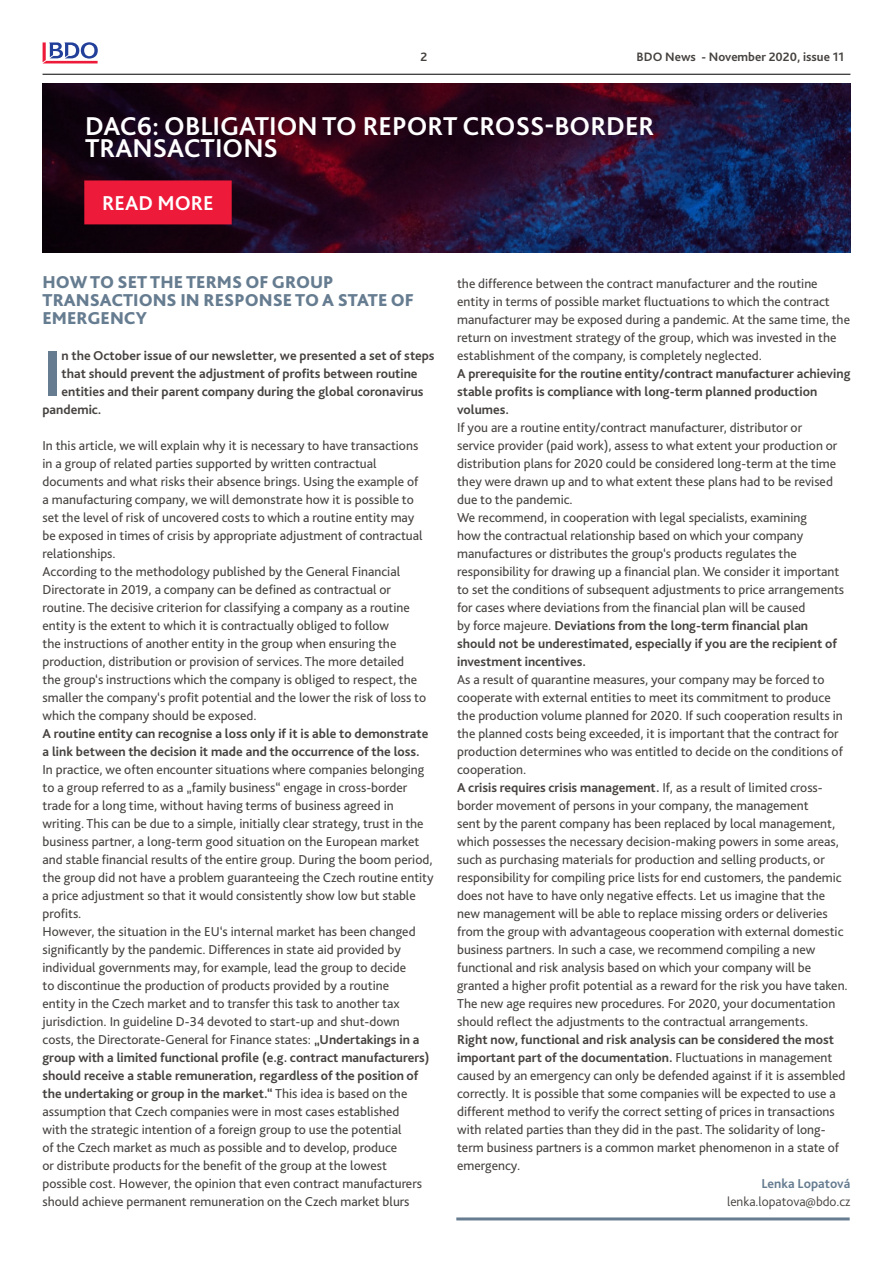
<style>
.page{position:relative;width:893px;height:1263px;background:#fff}
.page>*{position:absolute;margin:0;border:0;box-sizing:border-box;transform-origin:0 0}
.Body_copy{font:700 68.1px "Bliss Pro";color:#667c90}
.Subheading_level_1{font:700 27px/22.5px "Bliss Pro";color:#fff}
.Subheading_level_2{font:700 21px "Bliss Pro";color:#fff}
.Body_copy-2{font:800 18px/18px "Bliss Pro";color:#667c90}
.Body_copy-3{font:13.5px/18px "Bliss Pro";color:#464240}
.Body_copy-4{font:700 13.5px/18px "Bliss Pro";color:#464240}
.Body_copy-5{font:300 13.5px "Bliss Pro";color:#464240}
.Body_copy-6{font:700 13.5px "Bliss Pro";color:#667c90}
.t1{font:700 12.75px "Bliss Pro";color:#464240}
.s1{font-weight:700}
</style>
<div class="page">
<hr style="left:43px;top:74px;width:807px;height:1px;background:#000">
<svg style="left:43px;top:42px;width:55px;height:21px"></svg>
<img style="left:43px;top:84px;width:807px;height:168px">
<div style="left:85px;top:181px;width:146px;height:43px;background:#ed1a3a"></div>
<div style="left:84px;top:180px;width:148px;height:44px;border:2px solid #ed1a3a"></div>
<hr style="left:456px;top:1217px;width:394px;height:3px;background:#667c90">
<p class="t1" style="left:421px;top:49px;width:8px">2</p>
<p class="t1" style="left:637px;top:49px;width:209px">BDO News - November 2020, issue 11</p>
<p class="Subheading_level_1" style="left:85px;top:114px;width:571px">DAC6: OBLIGATION TO REPORT CROSS-BORDER<br>TRANSACTIONS</p>
<p class="Subheading_level_2" style="left:102px;top:190px;width:113px">READ MORE</p>
<p class="Body_copy-2" style="left:43px;top:273px;width:373px">HOW TO SET THE TERMS OF GROUP<br>TRANSACTIONS IN RESPONSE TO A STATE OF<br>EMERGENCY</p>
<p class="Body_copy" style="left:43px;top:331px;width:21px">I</p>
<p class="Body_copy-4" style="left:62px;top:346px;width:375px">n the October issue of our newsletter, we presented a set of steps</p>
<p class="Body_copy-4" style="left:62px;top:364px;width:357px">that should prevent the adjustment of profits between routine</p>
<p class="Body_copy-4" style="left:62px;top:382px;width:363px">entities and their parent company during the global coronavirus</p>
<p class="Body_copy-4" style="left:43px;top:400px;width:60px">pandemic.</p>
<p class="Body_copy-3" style="left:43px;top:436px;width:382px">In this article, we will explain why it is necessary to have transactions in a group of related parties supported by written contractual documents and what risks their absence brings. Using the example of a manufacturing company, we will demonstrate how it is possible to set the level of risk of uncovered costs to which a routine entity may be exposed in times of crisis by appropriate adjustment of contractual relationships.</p>
<p class="Body_copy-3" style="left:43px;top:562px;width:385px">According to the methodology published by the General Financial Directorate in 2019, a company can be defined as contractual or routine. The decisive criterion for classifying a company as a routine entity is the extent to which it is contractually obliged to follow<br>the instructions of another entity in the group when ensuring the production, distribution or provision of services. The more detailed<br>the group‘s instructions which the company is obliged to respect, the smaller the company‘s profit potential and the lower the risk of loss to which the company should be exposed.</p>
<p class="Body_copy-4" style="left:43px;top:724px;width:387px">A routine entity can recognise a loss only if it is able to demonstrate a link between the decision it made and the occurrence of the loss.</p>
<p class="Body_copy-3" style="left:43px;top:760px;width:393px">In practice, we often encounter situations where companies belonging to a group referred to as a „family business“ engage in cross-border trade for a long time, without having terms of business agreed in writing. This can be due to a simple, initially clear strategy, trust in the business partner, a long-term good situation on the European market and stable financial results of the entire group. During the boom period, the group did not have a problem guaranteeing the Czech routine entity a price adjustment so that it would consistently show low but stable profits.</p>
<p class="Body_copy-3" style="left:43px;top:922px;width:389px">However, the situation in the EU‘s internal market has been changed significantly by the pandemic. Differences in state aid provided by individual governments may, for example, lead the group to decide<br>to discontinue the production of products provided by a routine<br>entity in the Czech market and to transfer this task to another tax jurisdiction. In guideline D-34 devoted to start-up and shut-down costs, the Directorate-General for Finance states: <span class="s1">„Undertakings in a group with a limited functional profile (e.g. contract manufacturers) should receive a stable remuneration, regardless of the position of the undertaking or group in the market.“</span> This idea is based on the assumption that Czech companies were in most cases established<br>with the strategic intention of a foreign group to use the potential<br>of the Czech market as much as possible and to develop, produce<br>or distribute products for the benefit of the group at the lowest possible cost. However, the opinion that even contract manufacturers should achieve permanent remuneration on the Czech market blurs</p>
<p class="Body_copy-3" style="left:457px;top:274px;width:394px">the difference between the contract manufacturer and the routine entity in terms of possible market fluctuations to which the contract manufacturer may be exposed during a pandemic. At the same time, the return on investment strategy of the group, which was invested in the establishment of the company, is completely neglected.</p>
<p class="Body_copy-4" style="left:457px;top:364px;width:395px">A prerequisite for the routine entity/contract manufacturer achieving stable profits is compliance with long-term planned production volumes.</p>
<p class="Body_copy-3" style="left:457px;top:418px;width:382px">If you are a routine entity/contract manufacturer, distributor or service provider (paid work), assess to what extent your production or distribution plans for 2020 could be considered long-term at the time they were drawn up and to what extent these plans had to be revised due to the pandemic.</p>
<p class="Body_copy-3" style="left:457px;top:508px;width:389px">We recommend, in cooperation with legal specialists, examining<br>how the contractual relationship based on which your company manufactures or distributes the group‘s products regulates the responsibility for drawing up a financial plan. We consider it important to set the conditions of subsequent adjustments to price arrangements for cases where deviations from the financial plan will be caused<br>by force majeure. <span class="s1">Deviations from the long-term financial plan should not be underestimated, especially if you are the recipient of investment incentives.</span></p>
<p class="Body_copy-3" style="left:457px;top:670px;width:387px">As a result of quarantine measures, your company may be forced to cooperate with external entities to meet its commitment to produce the production volume planned for 2020. If such cooperation results in the planned costs being exceeded, it is important that the contract for production determines who was entitled to decide on the conditions of cooperation.</p>
<p class="Body_copy-3" style="left:457px;top:778px;width:392px"><span class="s1">A crisis requires crisis management.</span> If, as a result of limited cross&shy;border movement of persons in your company, the management<br>sent by the parent company has been replaced by local management, which possesses the necessary decision-making powers in some areas, such as purchasing materials for production and selling products, or responsibility for compiling price lists for end customers, the pandemic does not have to have only negative effects. Let us imagine that the new management will be able to replace missing orders or deliveries from the group with advantageous cooperation with external domestic business partners. In such a case, we recommend compiling a new functional and risk analysis based on which your company will be granted a higher profit potential as a reward for the risk you have taken.</p>
<p class="Body_copy-3" style="left:457px;top:994px;width:390px">The new age requires new procedures. For 2020, your documentation should reflect the adjustments to the contractual arrangements.<br><span class="s1">Right now, functional and risk analysis can be considered the most important part of the documentation.</span> Fluctuations in management caused by an emergency can only be defended against if it is assembled correctly. It is possible that some companies will be expected to use a different method to verify the correct setting of prices in transactions with related parties than they did in the past. The solidarity of long&shy;term business partners is a common market phenomenon in a state of emergency.</p>
<p class="Body_copy-6" style="left:761px;top:1175px;width:91px">Lenka Lopatová</p>
<p class="Body_copy-5" style="left:727px;top:1193px;width:125px">lenka.lopatova@bdo.cz</p>
</div>
